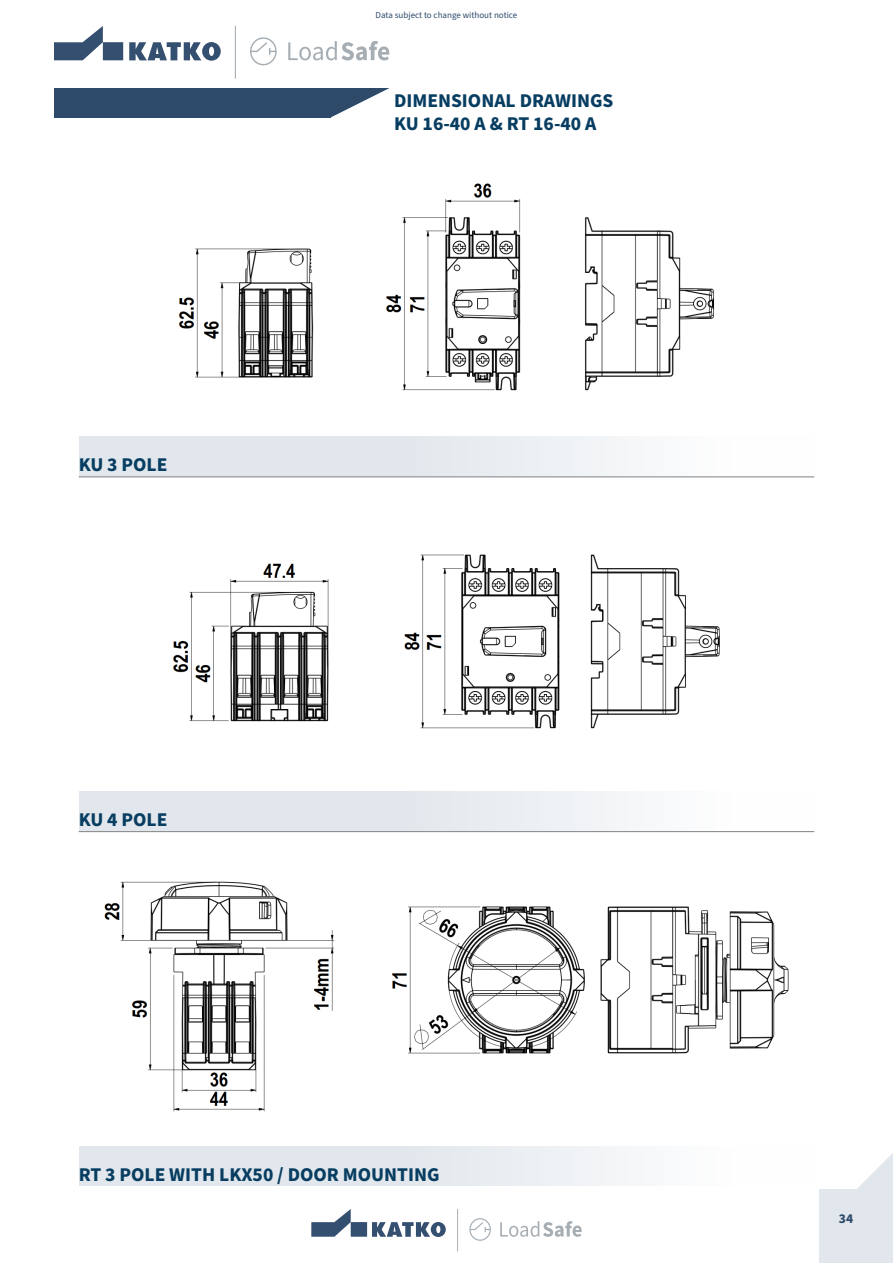
<style>
.page{position:relative;width:893px;height:1263px;background:#fff}
.page>*{position:absolute;margin:0;border:0;box-sizing:border-box;transform-origin:0 0}
.Kappaletyyli_1{font:700 19.5px "Source Sans Pro";color:#073d61}
.t1{font:700 13.5px "Source Sans Pro";color:#2d4a6b}
.t2{font:9px "Source Sans Pro";color:#2e4b6c}
</style>
<div class="page">
<div style="left:819px;top:1189px;width:74px;height:74px;background:#e1e7ec"></div>
<svg style="left:857px;top:1153px;width:36px;height:36px"></svg>
<svg style="left:469px;top:1218px;width:22px;height:23px"></svg>
<svg style="left:500px;top:1221px;width:82px;height:16px"></svg>
<svg style="left:311px;top:1209px;width:135px;height:28px"></svg>
<hr style="left:457px;top:1209px;width:1px;height:42px;background:#a6aeb4">
<div style="left:54px;top:81px;width:277px;height:36px;background:#2d4a6b"></div>
<div style="left:54px;top:44px;width:352px;height:44px;background:#fff"></div>
<svg style="left:250px;top:37px;width:27px;height:28px"></svg>
<svg style="left:288px;top:41px;width:101px;height:76px"></svg>
<svg style="left:54px;top:26px;width:167px;height:35px"></svg>
<hr style="left:235px;top:26px;width:1px;height:53px;background:#a6aeb4">
<div style="left:79px;top:436px;width:735px;height:40px;background:linear-gradient(to right,#d9e1e7,#fcfdfd)"></div>
<div style="left:79px;top:791px;width:735px;height:40px;background:linear-gradient(to right,#d9e1e7,#fcfdfd)"></div>
<div style="left:79px;top:1145px;width:735px;height:41px;background:linear-gradient(to right,#d9e1e7,#fcfdfd)"></div>
<hr style="left:79px;top:476px;width:735px;height:1px;background:#808285">
<hr style="left:79px;top:831px;width:735px;height:1px;background:#808285">
<img style="left:104px;top:881px;width:685px;height:231px">
<img style="left:173px;top:554px;width:547px;height:175px">
<img style="left:179px;top:183px;width:535px;height:208px">
<p class="t2" style="left:376px;top:9px;width:143px">Data subject to change without notice</p>
<p class="Kappaletyyli_1" style="left:79px;top:451px;width:90px">KU 3 POLE</p>
<p class="Kappaletyyli_1" style="left:79px;top:806px;width:90px">KU 4 POLE</p>
<p class="Kappaletyyli_1" style="left:394px;top:87px;width:221px">DIMENSIONAL DRAWINGS</p>
<p class="Kappaletyyli_1" style="left:394px;top:110px;width:204px">KU 16-40 A &amp; RT 16-40 A</p>
<p class="Kappaletyyli_1" style="left:79px;top:1161px;width:362px">RT 3 POLE WITH LKX50 / DOOR MOUNTING</p>
<p class="t1" style="left:839px;top:1209px;width:16px">34</p>
</div>
